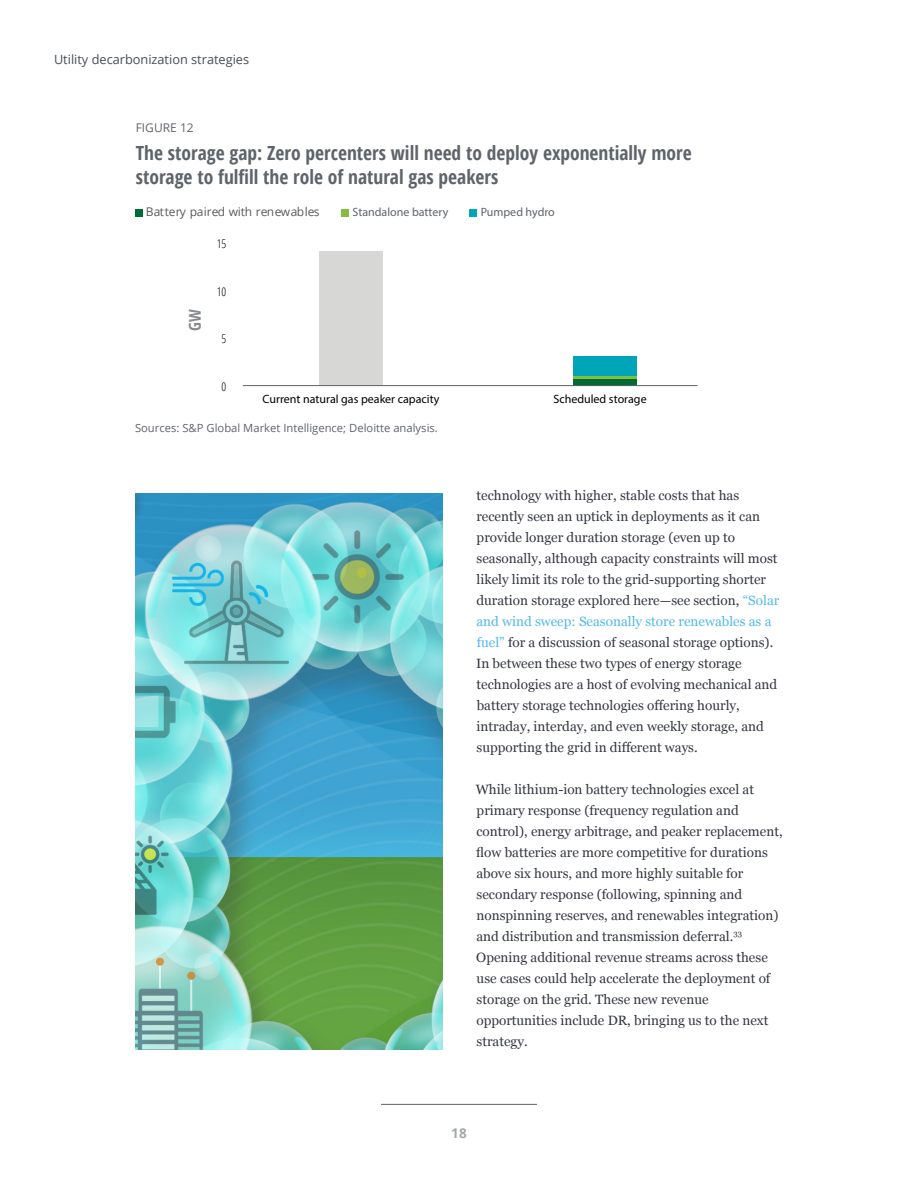
<style>
.page{position:relative;width:918px;height:1188px;background:#fff}
.page>*{position:absolute;margin:0;border:0;box-sizing:border-box;transform-origin:0 0}
.t1{font:700 19.5px/23.4px "Open Sans Condensed";color:#5f646a}
.t2{font:700 16.2px "Open Sans Condensed";color:#878a8f}
.t3{font:13.5px/21px "Georgia";color:#343741}
.t4{font:700 13.5px "Open Sans";color:#a3a7a9}
.t5{font:12.75px "Open Sans";color:#474c55}
.t6{font:12px "Open Sans";color:#000}
.t7{font:12px "Open Sans";color:#5f646a}
.t8{font:12px "Open Sans";letter-spacing:-.005em;color:#595a5a}
.t9{font:12px "Open Sans";color:#5f646a}
.t10{font:300 12px "Open Sans Condensed";color:#000}
.t11{font:11.25px "Open Sans";color:#5f636a}
.s1{color:#52b9e9}
</style>
<div class="page">
<hr style="left:381px;top:1104px;width:156px;height:1px;background:#5f636a">
<div style="left:135px;top:209px;width:7px;height:7px;background:#006b35"></div>
<div style="left:341px;top:209px;width:7px;height:7px;background:#86bd40"></div>
<div style="left:469px;top:209px;width:8px;height:7px;background:#00a5b8"></div>
<div style="left:319px;top:251px;width:64px;height:134px;background:#d7d8d6"></div>
<div style="left:573px;top:379px;width:64px;height:7px;background:#006b35"></div>
<hr style="left:573px;top:376px;width:64px;height:3px;background:#86bd40">
<div style="left:573px;top:356px;width:64px;height:20px;background:#00a5b8"></div>
<hr style="left:243px;top:385px;width:455px;height:1px;background:#5f636a">
<img style="left:135px;top:494px;width:307px;height:556px">
<p class="t5" style="left:54px;top:50px;width:197px">Utility decarbonization strategies</p>
<p class="t9" style="left:136px;top:120px;width:59px">FIGURE 12</p>
<h1 class="t1" style="left:136px;top:141px;width:558px">The storage gap: Zero percenters will need to deploy exponentially more storage to fulfill the role of natural gas peakers</h1>
<p class="t8" style="left:146px;top:203px;width:175px">Battery paired with renewables</p>
<p class="t7" style="left:353px;top:205px;width:97px">Standalone battery</p>
<p class="t7" style="left:481px;top:205px;width:76px">Pumped hydro</p>
<p class="t10" style="left:217px;top:236px;width:11px">15</p>
<p class="t2" style="left:184px;top:331px;width:23px;rotate:-90deg">GW</p>
<p class="t10" style="left:217px;top:284px;width:11px">10</p>
<p class="t10" style="left:222px;top:330px;width:6px">5</p>
<p class="t10" style="left:222px;top:378px;width:6px">0</p>
<p class="t6" style="left:263px;top:391px;width:178px">Current natural gas peaker capacity</p>
<p class="t6" style="left:553px;top:391px;width:95px">Scheduled storage</p>
<p class="t11" style="left:135px;top:420px;width:304px">Sources: S&amp;P Global Market Intelligence; Deloitte analysis.</p>
<p class="t3" style="left:476px;top:484px;width:305px">technology with higher, stable costs that has recently seen an uptick in deployments as it can provide longer duration storage (even up to seasonally, although capacity constraints will most likely limit its role to the grid-supporting shorter duration storage explored here—see section, <span class="s1">“Solar and wind sweep: Seasonally store renewables as a fuel”</span> for a discussion of seasonal storage options).<br>In between these two types of energy storage technologies are a host of evolving mechanical and battery storage technologies offering hourly, intraday, interday, and even weekly storage, and supporting the grid in different ways.</p>
<p class="t3" style="left:476px;top:778px;width:308px">While lithium-ion battery technologies excel at primary response (frequency regulation and control), energy arbitrage, and peaker replacement, flow batteries are more competitive for durations above six hours, and more highly suitable for secondary response (following, spinning and nonspinning reserves, and renewables integration) and distribution and transmission deferral.<sup>33<br></sup>Opening additional revenue streams across these use cases could help accelerate the deployment of storage on the grid. These new revenue opportunities include DR, bringing us to the next strategy.</p>
<p class="t4" style="left:451px;top:1123px;width:17px">18</p>
</div>
